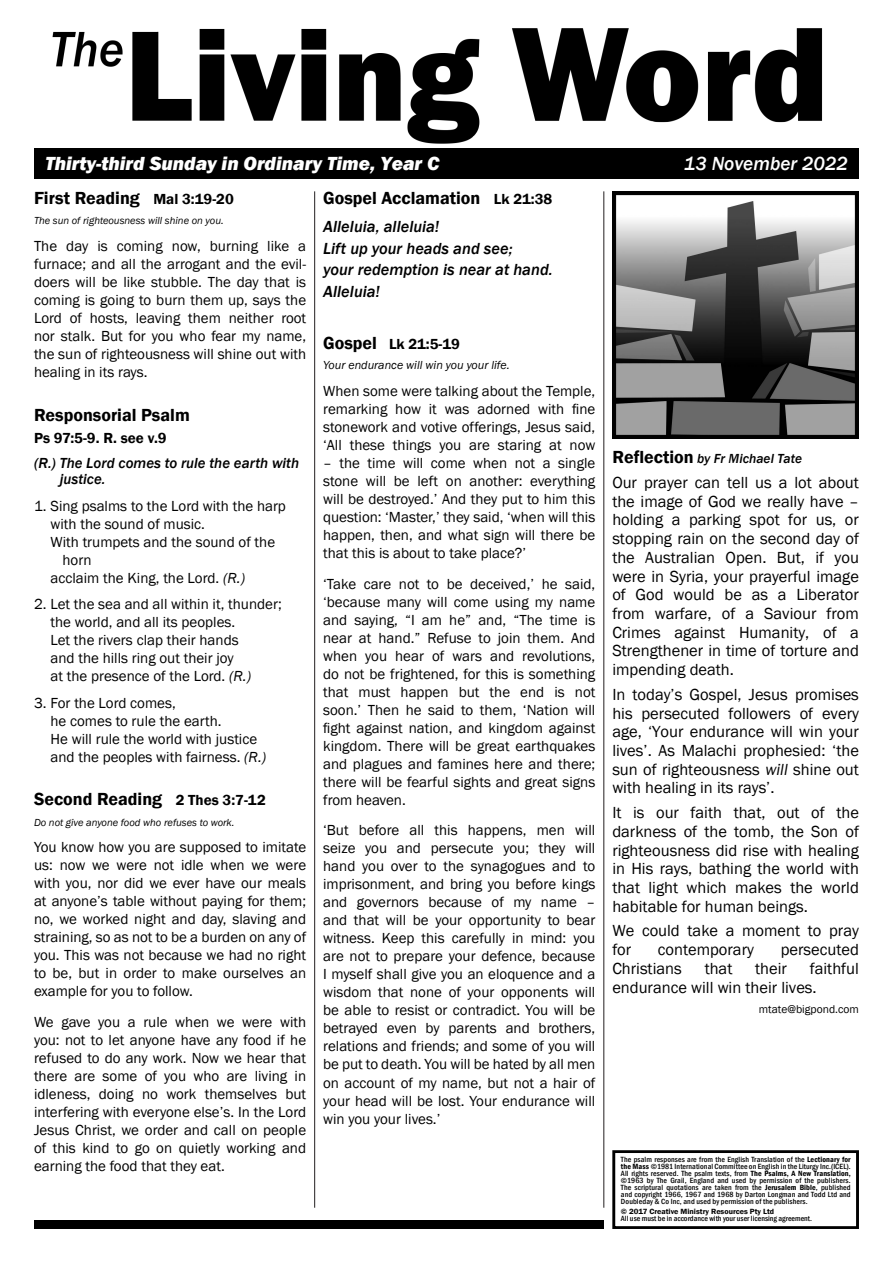
<style>
.page{position:relative;width:893px;height:1263px;background:#fff}
.page>*{position:absolute;margin:0;border:0;box-sizing:border-box;transform-origin:0 0}
.t1{font:italic 800 19.5px "Franklin Gothic";color:#fff}
.t2{font:italic 500 19.5px "Franklin Gothic";color:#fff}
.t3{font:600 18px "Franklin Gothic";color:#000}
.t4{font:16.5px/18.8px "Franklin Gothic";color:#000;text-align:justify}
.t5{font:italic 500 16.5px/21.6px "Franklin Gothic";color:#000}
.t6{font:15px/18px "Franklin Gothic";color:#000;text-align:justify}
.t7{font:italic 500 15px/16.5px "Franklin Gothic";color:#000}
.t8{font:600 15px "Franklin Gothic";color:#000}
.t9{font:italic 500 13.5px "Franklin Gothic";color:#000}
.t10{font:italic 12px "Franklin Gothic";color:#000}
.t11{font:11.55px "Franklin Gothic";color:#000}
.t12{font:italic 10.5px "Franklin Gothic";color:#000}
.t13{font:500 condensed 7.65px/7.1px "Franklin Gothic";color:#000;text-align:justify;scale:1.04 1}
.t14{font:600 7.65px "Franklin Gothic";color:#000;scale:1.04 1}
.s1{font-size:15px}
.s2{font-style:italic}
.s3{font-size:18px}
.s4{font-family:"Franklin Gothic Demi";font-weight:400;font-style:normal;font-size:18px}
.s5{font-weight:600}
</style>
<div class="page">
<hr style="left:314px;top:191px;width:1px;height:1017px;background:#231f20">
<hr style="left:604px;top:191px;width:1px;height:1017px;background:#231f20">
<div style="left:34px;top:1220px;width:570px;height:9px;background:#000"></div>
<div style="left:34px;top:148px;width:825px;height:31px;background:#000"></div>
<div style="left:612px;top:1150px;width:247px;height:79px;border:3px solid #000"></div>
<img style="left:52px;top:28px;width:771px;height:116px">
<img style="left:612px;top:191px;width:247px;height:247px">
<h1 class="t1" style="left:45px;top:152px;width:396px">Thirty-third Sunday in Ordinary Time, Year C</h1>
<h1 class="t2" style="left:684px;top:152px;width:165px">13 November 2022</h1>
<p class="t3" style="left:34px;top:187px;width:201px">First Reading <span class="s1">Mal 3:19-20</span></p>
<p class="t12" style="left:34px;top:214px;width:191px">The sun of righteousness will shine on you.</p>
<p class="t6" style="left:34px;top:237px;width:274px">The day is coming now, burning like a furnace; and all the arrogant and the evil&shy;doers will be like stubble. The day that is coming is going to burn them up, says the Lord of hosts, leaving them neither root nor stalk. But for you who fear my name, the sun of righteousness will shine out with healing in its rays.</p>
<p class="t3" style="left:34px;top:403px;width:157px">Responsorial Psalm</p>
<p class="t8" style="left:34px;top:428px;width:134px">Ps 97:5-9. R. see v.9</p>
<p class="t7" style="left:60px;top:455px;width:241px;text-indent:-26px">(R.) The Lord comes to rule the earth with justice.</p>
<p class="t6" style="left:34px;top:497px;width:253px">1. Sing psalms to the Lord with the harp</p>
<p class="t6" style="left:51px;top:515px;width:156px">with the sound of music.</p>
<p class="t6" style="left:51px;top:533px;width:226px">With trumpets and the sound of the</p>
<p class="t6" style="left:63px;top:551px;width:30px">horn</p>
<p class="t6" style="left:51px;top:569px;width:196px">acclaim the King, the Lord. <span class="s2">(R.)</span></p>
<p class="t6" style="left:51px;top:596px;width:233px;text-align:left;text-indent:-17px">2. Let the sea and all within it, thunder; the world, and all its peoples.<br>Let the rivers clap their hands<br>and the hills ring out their joy<br>at the presence of the Lord. <span class="s2">(R.)</span></p>
<p class="t6" style="left:51px;top:694px;width:217px;text-align:left;text-indent:-17px">3. For the Lord comes,<br>he comes to rule the earth.<br>He will rule the world with justice and the peoples with fairness. <span class="s2">(R.)</span></p>
<p class="t3" style="left:34px;top:788px;width:233px">Second Reading <span class="s1">2 Thes 3:7-12</span></p>
<p class="t12" style="left:34px;top:816px;width:202px">Do not give anyone food who refuses to work.</p>
<p class="t6" style="left:34px;top:839px;width:274px">You know how you are supposed to imitate us: now we were not idle when we were with you, nor did we ever have our meals at anyone’s table without paying for them; no, we worked night and day, slaving and straining, so as not to be a burden on any of you. This was not because we had no right to be, but in order to make ourselves an example for you to follow.</p>
<p class="t6" style="left:34px;top:1013px;width:274px">We gave you a rule when we were with you: not to let anyone have any food if he refused to do any work. Now we hear that there are some of you who are living in idleness, doing no work themselves but interfering with everyone else’s. In the Lord Jesus Christ, we order and call on people of this kind to go on quietly working and earning the food that they eat.</p>
<p class="t3" style="left:323px;top:187px;width:231px">Gospel Acclamation <span class="s1">Lk 21:38</span></p>
<p class="t5" style="left:323px;top:216px;width:231px">Alleluia, alleluia!<br>Lift up your heads and see;<br>your redemption is near at hand.<br>Alleluia!</p>
<p class="t8" style="left:323px;top:335px;width:138px"><span class="s3">Gospel</span> Lk 21:5-19</p>
<p class="t10" style="left:323px;top:358px;width:188px">Your endurance will win you your life.</p>
<p class="t6" style="left:323px;top:382px;width:274px">When some were talking about the Temple, remarking how it was adorned with fine stonework and votive offerings, Jesus said, ‘All these things you are staring at now</p>
<p class="t6" style="left:323px;top:454px;width:274px">– the time will come when not a single stone will be left on another: everything will be destroyed.’ And they put to him this question: ‘Master,’ they said, ‘when will this happen, then, and what sign will there be that this is about to take place?’</p>
<p class="t6" style="left:323px;top:575px;width:274px">‘Take care not to be deceived,’ he said, ‘because many will come using my name and saying, “I am he” and, “The time is near at hand.” Refuse to join them. And when you hear of wars and revolutions, do not be frightened, for this is something that must happen but the end is not soon.’ Then he said to them, ‘Nation will fight against nation, and kingdom against kingdom. There will be great earthquakes and plagues and famines here and there; there will be fearful sights and great signs from heaven.</p>
<p class="t6" style="left:323px;top:822px;width:274px">‘But before all this happens, men will seize you and persecute you; they will hand you over to the synagogues and to imprisonment, and bring you before kings and governors because of my name – and that will be your opportunity to bear witness. Keep this carefully in mind: you are not to prepare your defence, because I myself shall give you an eloquence and a wisdom that none of your opponents will be able to resist or contradict. You will be betrayed even by parents and brothers, relations and friends; and some of you will be put to death. You will be hated by all men on account of my name, but not a hair of your head will be lost. Your endurance will win you your lives.’</p>
<p class="t9" style="left:612px;top:451px;width:191px"><span class="s4">Reflection</span> by Fr Michael Tate</p>
<p class="t4" style="left:612px;top:473px;width:248px">Our prayer can tell us a lot about the image of God we really have – holding a parking spot for us, or stopping rain on the second day of the Australian Open. But, if you were in Syria, your prayerful image of God would be as a Liberator from warfare, of a Saviour from Crimes against Humanity, of a Strengthener in time of torture and impending death.</p>
<p class="t4" style="left:612px;top:685px;width:248px">In today’s Gospel, Jesus promises his persecuted followers of every age, ‘Your endurance will win your lives’. As Malachi prophesied: ‘the sun of righteousness <span class="s2">will</span> shine out with healing in its rays’.</p>
<p class="t4" style="left:612px;top:803px;width:248px">It is our faith that, out of the darkness of the tomb, the Son of righteousness did rise with healing in His rays, bathing the world with that light which makes the world habitable for human beings.</p>
<p class="t4" style="left:612px;top:921px;width:248px">We could take a moment to pray for</p>
<p class="t4" style="left:658px;top:940px;width:98px">contemporary</p>
<p class="t4" style="left:781px;top:940px;width:80px">persecuted</p>
<p class="t4" style="left:612px;top:959px;width:71px">Christians</p>
<p class="t4" style="left:705px;top:959px;width:29px">that</p>
<p class="t4" style="left:755px;top:959px;width:33px">their</p>
<p class="t4" style="left:612px;top:959px;width:248px;text-indent:197px">faithful endurance will win their lives.</p>
<p class="t11" style="left:759px;top:1002px;width:101px">mtate@bigpond.com</p>
<p class="t13" style="left:621px;top:1155px;width:222px">The psalm responses are from the English Translation of the <span class="s5">Lectionary for the Mass</span> ©1981 International Committee on English in the Liturgy Inc.(ICEL).<br>All rights reserved. The psalm texts, from <span class="s5">The Psalms, A New Translation, </span>©1963 by The Grail, England and used by permission of the publishers.<br>The scriptural quotations are taken from the <span class="s5">Jerusalem Bible</span>, published and copyright 1966, 1967 and 1968 by Darton Longman and Todd Ltd and Doubleday &amp; Co Inc, and used by permission of the publishers.</p>
<p class="t14" style="left:621px;top:1206px;width:149px">© 2017 Creative Ministry Resources Pty Ltd</p>
<p class="t13" style="left:621px;top:1214px;width:185px">All use must be in accordance with your user licensing agreement.</p>
</div>
